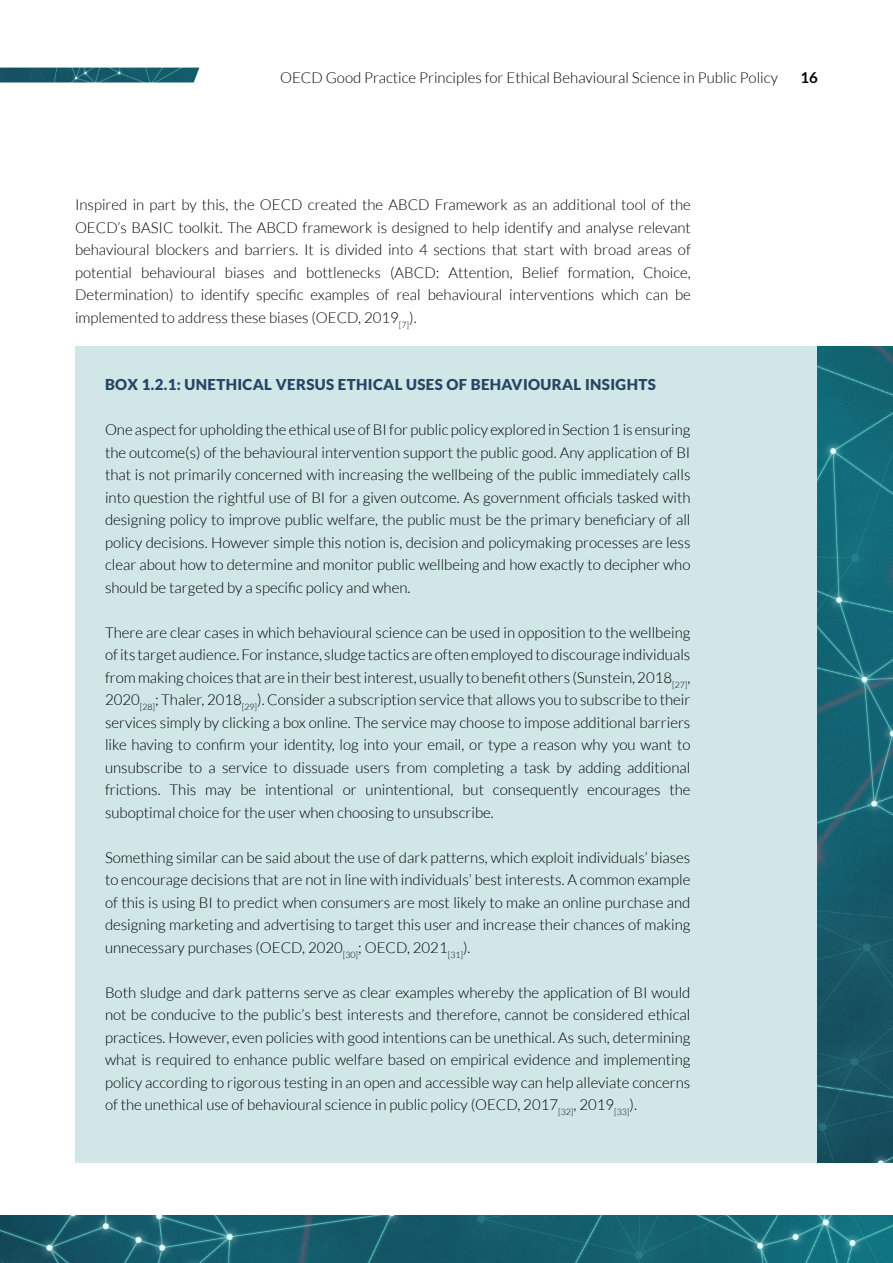
<style>
.page{position:relative;width:893px;height:1263px;background:#fff}
.page>*{position:absolute;margin:0;border:0;box-sizing:border-box;transform-origin:0 0}
.t1{font:300 15px/22.5px "Lato";color:#000;text-align:justify}
.t2{font:900 15px "Lato";letter-spacing:.025em;color:#264663}
.t3{font:700 15px "Lato";color:#000}
</style>
<div class="page">
<img style="left:0;top:1215px;width:893px;height:48px">
<div style="left:75px;top:346px;width:743px;height:817px;background:#d0e6e7"></div>
<img style="left:818px;top:346px;width:75px;height:817px">
<img style="left:0;top:68px;width:199px;height:14px">
<p class="t1" style="left:280px;top:66px;width:499px">OECD Good Practice Principles for Ethical Behavioural Science in Public Policy</p>
<p class="t3" style="left:801px;top:68px;width:19px">16</p>
<p class="t1" style="left:75px;top:193px;width:617px">Inspired in part by this, the OECD created the ABCD Framework as an additional tool of the OECD’s BASIC toolkit. The ABCD framework is designed to help identify and analyse relevant behavioural blockers and barriers. It is divided into 4 sections that start with broad areas of potential behavioural biases and bottlenecks (ABCD: Attention, Belief formation, Choice, Determination) to identify specific examples of real behavioural interventions which can be implemented to address these biases (OECD, 2019<sub>[7]</sub>).</p>
<p class="t2" style="left:105px;top:376px;width:552px">BOX 1.2.1: UNETHICAL VERSUS ETHICAL USES OF BEHAVIOURAL INSIGHTS</p>
<p class="t1" style="left:105px;top:418px;width:587px">One aspect for upholding the ethical use of BI for public policy explored in Section 1 is ensuring the outcome(s) of the behavioural intervention support the public good. Any application of BI that is not primarily concerned with increasing the wellbeing of the public immediately calls into question the rightful use of BI for a given outcome. As government officials tasked with designing policy to improve public welfare, the public must be the primary beneficiary of all policy decisions. However simple this notion is, decision and policymaking processes are less clear about how to determine and monitor public wellbeing and how exactly to decipher who should be targeted by a specific policy and when.</p>
<p class="t1" style="left:105px;top:621px;width:587px">There are clear cases in which behavioural science can be used in opposition to the wellbeing of its target audience. For instance, sludge tactics are often employed to discourage individuals from making choices that are in their best interest, usually to benefit others (Sunstein, 2018<sub>[27]</sub>, 2020<sub>[28]</sub>; Thaler, 2018<sub>[29]</sub>). Consider a subscription service that allows you to subscribe to their services simply by clicking a box online. The service may choose to impose additional barriers like having to confirm your identity, log into your email, or type a reason why you want to unsubscribe to a service to dissuade users from completing a task by adding additional frictions. This may be intentional or unintentional, but consequently encourages the suboptimal choice for the user when choosing to unsubscribe.</p>
<p class="t1" style="left:105px;top:846px;width:587px">Something similar can be said about the use of dark patterns, which exploit individuals’ biases to encourage decisions that are not in line with individuals’ best interests. A common example of this is using BI to predict when consumers are most likely to make an online purchase and designing marketing and advertising to target this user and increase their chances of making unnecessary purchases (OECD, 2020<sub>[30]</sub>; OECD, 2021<sub>[31]</sub>).</p>
<p class="t1" style="left:105px;top:981px;width:587px">Both sludge and dark patterns serve as clear examples whereby the application of BI would not be conducive to the public’s best interests and therefore, cannot be considered ethical practices. However, even policies with good intentions can be unethical. As such, determining what is required to enhance public welfare based on empirical evidence and implementing policy according to rigorous testing in an open and accessible way can help alleviate concerns of the unethical use of behavioural science in public policy (OECD, 2017<sub>[32]</sub>, 2019<sub>[33]</sub>).</p>
</div>
